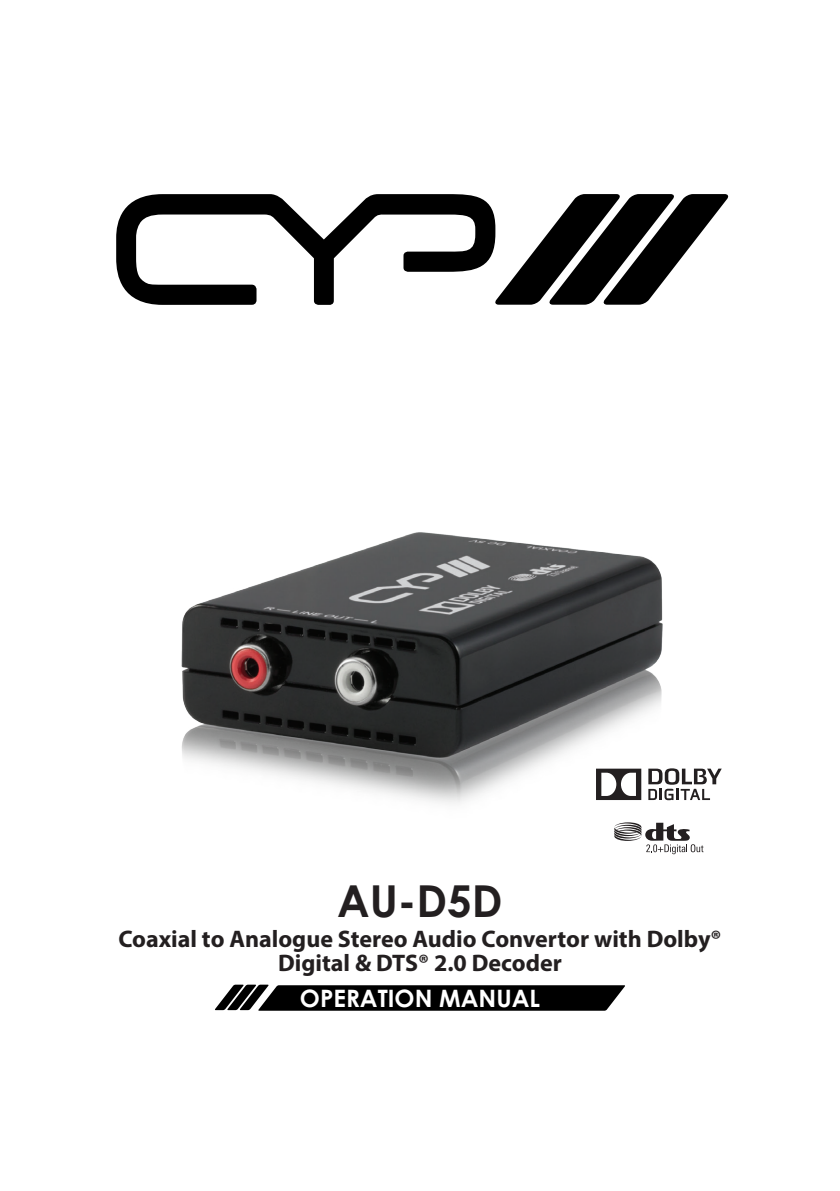
<style>
.page{position:relative;width:840px;height:1191px;background:#fff}
.page>*{position:absolute;margin:0;border:0;box-sizing:border-box;transform-origin:0 0}
.t1{font:700 44px "Century Gothic";color:#231f20}
.t2{font:700 24px/24px "Myriad Pro";color:#231f20;text-align:center}
.t3{font:700 24px "Century Gothic";color:#fff}
</style>
<div class="page">
<svg style="left:116px;top:194px;width:378px;height:111px"></svg>
<svg style="left:494px;top:194px;width:233px;height:111px"></svg>
<svg style="left:215px;top:984px;width:409px;height:26px"></svg>
<img style="left:181px;top:532px;width:523px;height:316px">
<svg style="left:595px;top:768px;width:46px;height:32px"></svg>
<svg style="left:648px;top:768px;width:73px;height:32px"></svg>
<svg style="left:614px;top:822px;width:89px;height:32px"></svg>
<h1 class="t1" style="left:337px;top:868px;width:167px">AU-D5D</h1>
<p class="t2" style="left:118px;top:926px;width:604px">Coaxial to Analogue Stereo Audio Convertor with Dolby®<br>Digital &amp; DTS® 2.0 Decoder</p>
<p class="t3" style="left:300px;top:980px;width:241px">OPERATION MANUAL</p>
</div>
